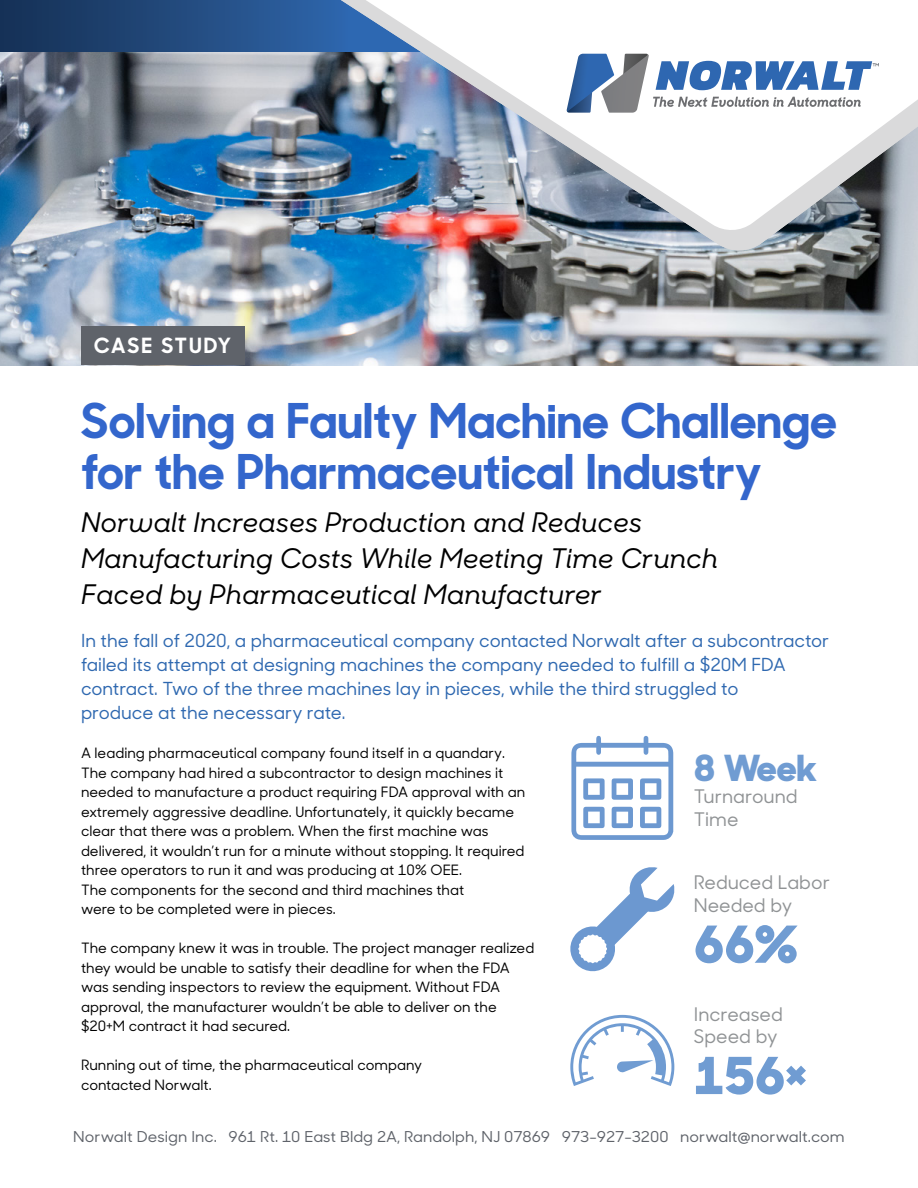
<style>
.page{position:relative;width:918px;height:1188px;background:#fff}
.page>*{position:absolute;margin:0;border:0;box-sizing:border-box;transform-origin:0 0}
.t1{font:800 51px "Sharp Sans No 1";color:#709cd2}
.t2{font:700 48px/51px "Sharp Sans No 1";color:#36c}
.t3{font:800 36px "Sharp Sans No 1";color:#709cd2}
.t4{font:italic 500 27px/36px "Sharp Sans No 1";color:#000}
.t5{font:700 21px "Sharp Sans No 1";letter-spacing:.1em;color:#fff}
.t6{font:500 18.75px/22.5px "Sharp Sans No 1";color:#909395}
.t7{font:500 18px/24px "Sharp Sans No 1";color:#2e68b0}
.t8{font:500 15px "Sharp Sans No 1";color:#5f636a;scale:1.04 1}
.t9{font:500 14.25px/19.5px "Sharp Sans No 1";color:#000}
</style>
<div class="page">
<img style="left:0;top:52px;width:918px;height:313px">
<svg style="left:0;top:0;width:273px;height:52px;background:#1f4474"></svg>
<img style="left:273px;top:0;width:645px;height:253px">
<img style="left:366px;top:0;width:552px;height:231px">
<svg style="left:567px;top:54px;width:312px;height:59px"></svg>
<div style="left:81px;top:326px;width:163px;height:39px;background:#5f636a"></div>
<svg style="left:571px;top:736px;width:102px;height:104px"></svg>
<svg style="left:570px;top:867px;width:104px;height:104px"></svg>
<svg style="left:570px;top:1015px;width:104px;height:71px"></svg>
<h3 class="t5" style="left:94px;top:330px;width:138px">CASE STUDY</h3>
<h2 class="t2" style="left:81px;top:392px;width:757px">Solving a Faulty Machine Challenge for the Pharmaceutical Industry</h2>
<h3 class="t4" style="left:81px;top:505px;width:639px">Norwalt Increases Production and Reduces<br>Manufacturing Costs While Meeting Time Crunch<br>Faced by Pharmaceutical Manufacturer</h3>
<p class="t7" style="left:81px;top:628px;width:750px">In the fall of 2020, a pharmaceutical company contacted Norwalt after a subcontractor failed its attempt at designing machines the company needed to fulfill a $20M FDA contract. Two of the three machines lay in pieces, while the third struggled to<br>produce at the necessary rate.</p>
<p class="t9" style="left:81px;top:743px;width:446px">A leading pharmaceutical company found itself in a quandary.<br>The company had hired a subcontractor to design machines it needed to manufacture a product requiring FDA approval with an extremely aggressive deadline. Unfortunately, it quickly became clear that there was a problem. When the first machine was delivered, it wouldn’t run for a minute without stopping. It required three operators to run it and was producing at 10% OEE.<br>The components for the second and third machines that<br>were to be completed were in pieces.</p>
<p class="t9" style="left:81px;top:938px;width:455px">The company knew it was in trouble. The project manager realized they would be unable to satisfy their deadline for when the FDA was sending inspectors to review the equipment. Without FDA approval, the manufacturer wouldn’t be able to deliver on the $20+M contract it had secured.</p>
<p class="t9" style="left:81px;top:1055px;width:343px">Running out of time, the pharmaceutical company contacted Norwalt.</p>
<h3 class="t3" style="left:694px;top:741px;width:124px">8 Week</h3>
<h3 class="t6" style="left:694px;top:784px;width:105px">Turnaround<br>Time</h3>
<h3 class="t6" style="left:694px;top:870px;width:138px">Reduced Labor<br>Needed by</h3>
<h1 class="t1" style="left:694px;top:907px;width:105px">66%</h1>
<h3 class="t6" style="left:694px;top:1002px;width:91px">Increased<br>Speed by</h3>
<h1 class="t1" style="left:694px;top:1038px;width:114px">156×</h1>
<p class="t8" style="left:73px;top:1125px;width:743px">Norwalt Design Inc. 961 Rt. 10 East Bldg 2A, Randolph, NJ 07869 973-927-3200 norwalt@norwalt.com</p>
</div>
